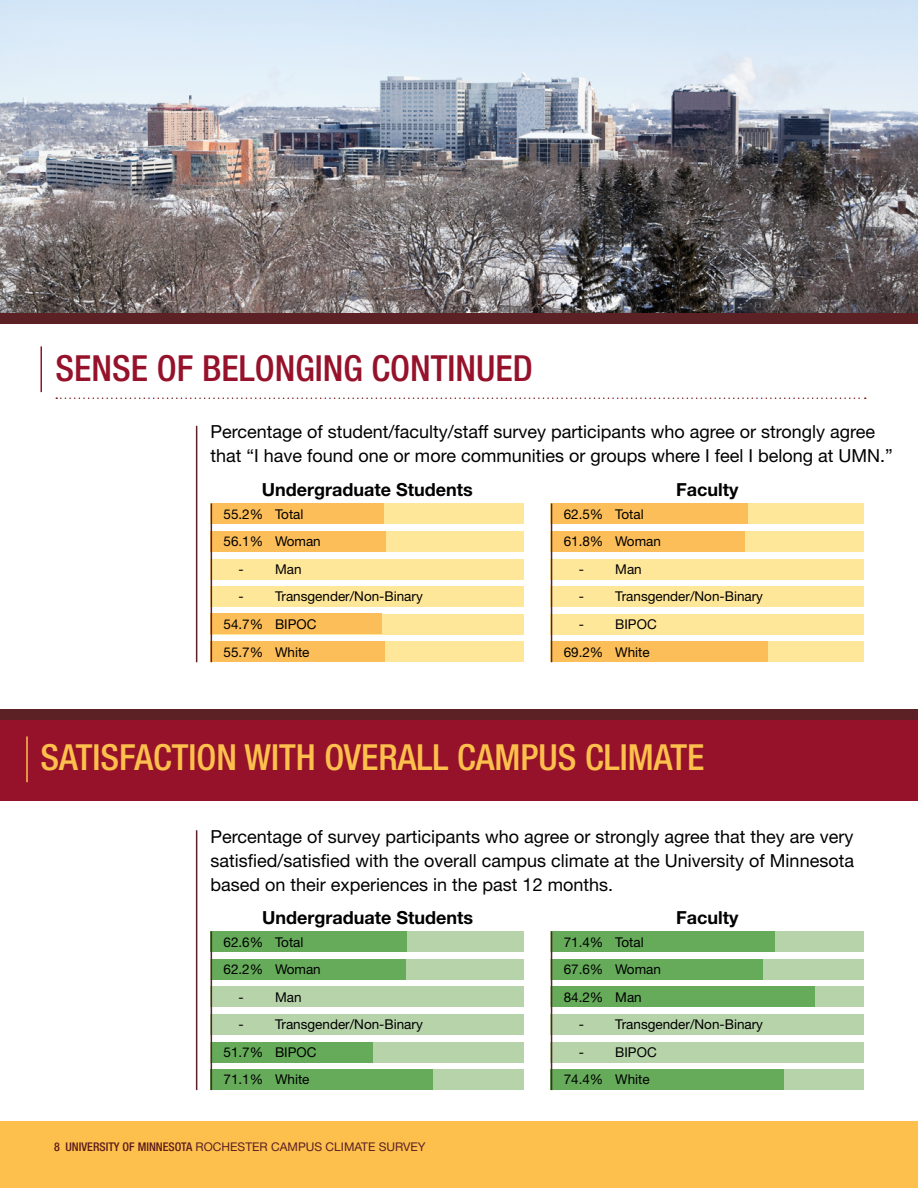
<style>
.page{position:relative;width:918px;height:1188px;background:#fff}
.page>*{position:absolute;margin:0;border:0;box-sizing:border-box;transform-origin:0 0}
.H2_Section_Header{font:500 condensed 36px "Helvetica Neue LT Std";color:#fdc04d}
.t1{font:500 condensed 36px "Helvetica Neue LT Std";color:#96122b}
.p_Body_copy{font:18px/24px "Helvetica Neue LT Std";color:#000}
.H3_Graph_Titles{font:700 18px "Helvetica Neue LT Std";color:#000}
.p_body_copy_small_left_aligned{font:13.5px "Helvetica Neue LT Std";color:#000}
.t2{font:12px "Helvetica Neue LT Std";color:#5b2125}
.s1{font-weight:500;font-stretch:condensed;color:#5b1b1d}
</style>
<div class="page">
<div style="left:211px;top:614px;width:313px;height:21px;background:#ffe799"></div>
<div style="left:211px;top:531px;width:313px;height:21px;background:#ffe799"></div>
<div style="left:211px;top:613px;width:171px;height:21px;background:#fcbe59"></div>
<div style="left:211px;top:531px;width:175px;height:21px;background:#fcbe59"></div>
<div style="left:551px;top:531px;width:313px;height:21px;background:#ffe799"></div>
<div style="left:551px;top:531px;width:193px;height:21px;background:#fcbe59"></div>
<div style="left:0;top:313px;width:918px;height:11px;background:#5b2125"></div>
<hr style="left:196px;top:830px;width:1px;height:260px;background:#5b2125">
<div style="left:0;top:720px;width:918px;height:81px;background:#96122b"></div>
<hr style="left:26px;top:736px;width:2px;height:46px;background:#fdc04d">
<div style="left:0;top:709px;width:918px;height:11px;background:#5b2125"></div>
<div style="left:211px;top:931px;width:313px;height:21px;background:#b7d3aa"></div>
<div style="left:211px;top:986px;width:313px;height:21px;background:#b7d3aa"></div>
<div style="left:211px;top:1042px;width:313px;height:21px;background:#b7d3aa"></div>
<div style="left:211px;top:959px;width:313px;height:21px;background:#b7d3aa"></div>
<div style="left:211px;top:1014px;width:313px;height:21px;background:#b7d3aa"></div>
<div style="left:211px;top:1069px;width:313px;height:21px;background:#b7d3aa"></div>
<div style="left:211px;top:931px;width:196px;height:21px;background:#65ab5a"></div>
<div style="left:211px;top:959px;width:194px;height:21px;background:#65ab5a"></div>
<div style="left:211px;top:1069px;width:222px;height:21px;background:#65ab5a"></div>
<div style="left:211px;top:1042px;width:162px;height:21px;background:#65ab5a"></div>
<hr style="left:211px;top:931px;width:1px;height:159px;background:#5b2125">
<div style="left:551px;top:931px;width:313px;height:21px;background:#b7d3aa"></div>
<div style="left:551px;top:986px;width:313px;height:21px;background:#b7d3aa"></div>
<div style="left:551px;top:1042px;width:313px;height:21px;background:#b7d3aa"></div>
<div style="left:551px;top:959px;width:313px;height:21px;background:#b7d3aa"></div>
<div style="left:551px;top:1014px;width:313px;height:21px;background:#b7d3aa"></div>
<div style="left:551px;top:1069px;width:313px;height:21px;background:#b7d3aa"></div>
<div style="left:551px;top:931px;width:223px;height:21px;background:#65ab5a"></div>
<div style="left:551px;top:959px;width:212px;height:21px;background:#65ab5a"></div>
<div style="left:551px;top:986px;width:264px;height:21px;background:#65ab5a"></div>
<div style="left:551px;top:1069px;width:233px;height:21px;background:#65ab5a"></div>
<hr style="left:551px;top:931px;width:1px;height:159px;background:#5b2125">
<div style="left:211px;top:641px;width:313px;height:21px;background:#ffe799"></div>
<div style="left:211px;top:503px;width:313px;height:21px;background:#ffe799"></div>
<div style="left:211px;top:503px;width:172px;height:21px;background:#fcbe59"></div>
<div style="left:211px;top:559px;width:313px;height:21px;background:#ffe799"></div>
<div style="left:211px;top:586px;width:313px;height:21px;background:#ffe799"></div>
<div style="left:211px;top:641px;width:174px;height:21px;background:#fcbe59"></div>
<hr style="left:211px;top:503px;width:1px;height:159px;background:#5b2125">
<hr style="left:196px;top:426px;width:1px;height:236px;background:#5b2125">
<svg style="left:56px;top:398px;width:810px;height:1px"></svg>
<hr style="left:40px;top:346px;width:2px;height:46px;background:#96122b">
<div style="left:551px;top:641px;width:313px;height:21px;background:#ffe799"></div>
<div style="left:551px;top:614px;width:313px;height:21px;background:#ffe799"></div>
<div style="left:551px;top:503px;width:313px;height:21px;background:#ffe799"></div>
<div style="left:551px;top:503px;width:196px;height:21px;background:#fcbe59"></div>
<div style="left:551px;top:559px;width:313px;height:21px;background:#ffe799"></div>
<div style="left:551px;top:586px;width:313px;height:21px;background:#ffe799"></div>
<div style="left:551px;top:641px;width:217px;height:21px;background:#fcbe59"></div>
<hr style="left:551px;top:503px;width:1px;height:159px;background:#5b2125">
<div style="left:0;top:1121px;width:918px;height:67px;background:#fdc04d"></div>
<img style="left:0;top:0;width:918px;height:313px">
<h1 class="t1" style="left:56px;top:347px;width:479px">SENSE OF BELONGING CONTINUED</h1>
<p class="p_Body_copy" style="left:211px;top:419px;width:684px">Percentage of student/faculty/staff survey participants who agree or strongly agree that “I have found one or more communities or groups where I feel I belong at UMN.”</p>
<h3 class="H3_Graph_Titles" style="left:262px;top:479px;width:213px">Undergraduate Students</h3>
<p class="p_body_copy_small_left_aligned" style="left:224px;top:506px;width:41px">55.2%</p>
<p class="p_body_copy_small_left_aligned" style="left:275px;top:506px;width:30px">Total</p>
<p class="p_body_copy_small_left_aligned" style="left:224px;top:534px;width:41px">56.1%</p>
<p class="p_body_copy_small_left_aligned" style="left:275px;top:534px;width:47px">Woman</p>
<p class="p_body_copy_small_left_aligned" style="left:238px;top:561px;width:7px">-</p>
<p class="p_body_copy_small_left_aligned" style="left:275px;top:561px;width:28px">Man</p>
<p class="p_body_copy_small_left_aligned" style="left:238px;top:589px;width:7px">-</p>
<p class="p_body_copy_small_left_aligned" style="left:275px;top:589px;width:149px">Transgender/Non-Binary</p>
<p class="p_body_copy_small_left_aligned" style="left:224px;top:616px;width:41px">54.7%</p>
<p class="p_body_copy_small_left_aligned" style="left:275px;top:616px;width:43px">BIPOC</p>
<p class="p_body_copy_small_left_aligned" style="left:224px;top:644px;width:41px">55.7%</p>
<p class="p_body_copy_small_left_aligned" style="left:275px;top:644px;width:36px">White</p>
<h3 class="H3_Graph_Titles" style="left:676px;top:479px;width:64px">Faculty</h3>
<p class="p_body_copy_small_left_aligned" style="left:564px;top:506px;width:41px">62.5%</p>
<p class="p_body_copy_small_left_aligned" style="left:615px;top:506px;width:30px">Total</p>
<p class="p_body_copy_small_left_aligned" style="left:564px;top:534px;width:41px">61.8%</p>
<p class="p_body_copy_small_left_aligned" style="left:615px;top:534px;width:47px">Woman</p>
<p class="p_body_copy_small_left_aligned" style="left:579px;top:561px;width:7px">-</p>
<p class="p_body_copy_small_left_aligned" style="left:615px;top:561px;width:28px">Man</p>
<p class="p_body_copy_small_left_aligned" style="left:579px;top:589px;width:7px">-</p>
<p class="p_body_copy_small_left_aligned" style="left:615px;top:589px;width:149px">Transgender/Non-Binary</p>
<p class="p_body_copy_small_left_aligned" style="left:579px;top:616px;width:7px">-</p>
<p class="p_body_copy_small_left_aligned" style="left:615px;top:616px;width:43px">BIPOC</p>
<p class="p_body_copy_small_left_aligned" style="left:564px;top:644px;width:41px">69.2%</p>
<p class="p_body_copy_small_left_aligned" style="left:615px;top:644px;width:36px">White</p>
<h2 class="H2_Section_Header" style="left:40px;top:736px;width:666px">SATISFACTION WITH OVERALL CAMPUS CLIMATE</h2>
<p class="p_Body_copy" style="left:211px;top:824px;width:645px;text-align:justify">Percentage of survey participants who agree or strongly agree that they are very satisfied/satisfied with the overall campus climate at the University of Minnesota based on their experiences in the past 12 months.</p>
<h3 class="H3_Graph_Titles" style="left:262px;top:907px;width:213px">Undergraduate Students</h3>
<p class="p_body_copy_small_left_aligned" style="left:224px;top:934px;width:41px">62.6%</p>
<p class="p_body_copy_small_left_aligned" style="left:275px;top:934px;width:30px">Total</p>
<p class="p_body_copy_small_left_aligned" style="left:224px;top:961px;width:41px">62.2%</p>
<p class="p_body_copy_small_left_aligned" style="left:275px;top:961px;width:47px">Woman</p>
<p class="p_body_copy_small_left_aligned" style="left:238px;top:989px;width:7px">-</p>
<p class="p_body_copy_small_left_aligned" style="left:275px;top:989px;width:28px">Man</p>
<p class="p_body_copy_small_left_aligned" style="left:238px;top:1016px;width:7px">-</p>
<p class="p_body_copy_small_left_aligned" style="left:275px;top:1016px;width:149px">Transgender/Non-Binary</p>
<p class="p_body_copy_small_left_aligned" style="left:224px;top:1044px;width:41px">51.7%</p>
<p class="p_body_copy_small_left_aligned" style="left:275px;top:1044px;width:43px">BIPOC</p>
<p class="p_body_copy_small_left_aligned" style="left:224px;top:1072px;width:41px">71.1%</p>
<p class="p_body_copy_small_left_aligned" style="left:275px;top:1072px;width:36px">White</p>
<h3 class="H3_Graph_Titles" style="left:676px;top:906px;width:64px">Faculty</h3>
<p class="p_body_copy_small_left_aligned" style="left:564px;top:934px;width:41px">71.4%</p>
<p class="p_body_copy_small_left_aligned" style="left:615px;top:934px;width:30px">Total</p>
<p class="p_body_copy_small_left_aligned" style="left:564px;top:961px;width:41px">67.6%</p>
<p class="p_body_copy_small_left_aligned" style="left:615px;top:961px;width:47px">Woman</p>
<p class="p_body_copy_small_left_aligned" style="left:564px;top:989px;width:41px">84.2%</p>
<p class="p_body_copy_small_left_aligned" style="left:615px;top:989px;width:28px">Man</p>
<p class="p_body_copy_small_left_aligned" style="left:579px;top:1016px;width:7px">-</p>
<p class="p_body_copy_small_left_aligned" style="left:615px;top:1016px;width:149px">Transgender/Non-Binary</p>
<p class="p_body_copy_small_left_aligned" style="left:579px;top:1044px;width:7px">-</p>
<p class="p_body_copy_small_left_aligned" style="left:615px;top:1044px;width:43px">BIPOC</p>
<p class="p_body_copy_small_left_aligned" style="left:564px;top:1072px;width:41px">74.4%</p>
<p class="p_body_copy_small_left_aligned" style="left:615px;top:1072px;width:36px">White</p>
<p class="t2" style="left:54px;top:1139px;width:373px"><span class="s1">8 UNIVERSITY OF MINNESOTA</span> ROCHESTER CAMPUS CLIMATE SURVEY</p>
</div>
